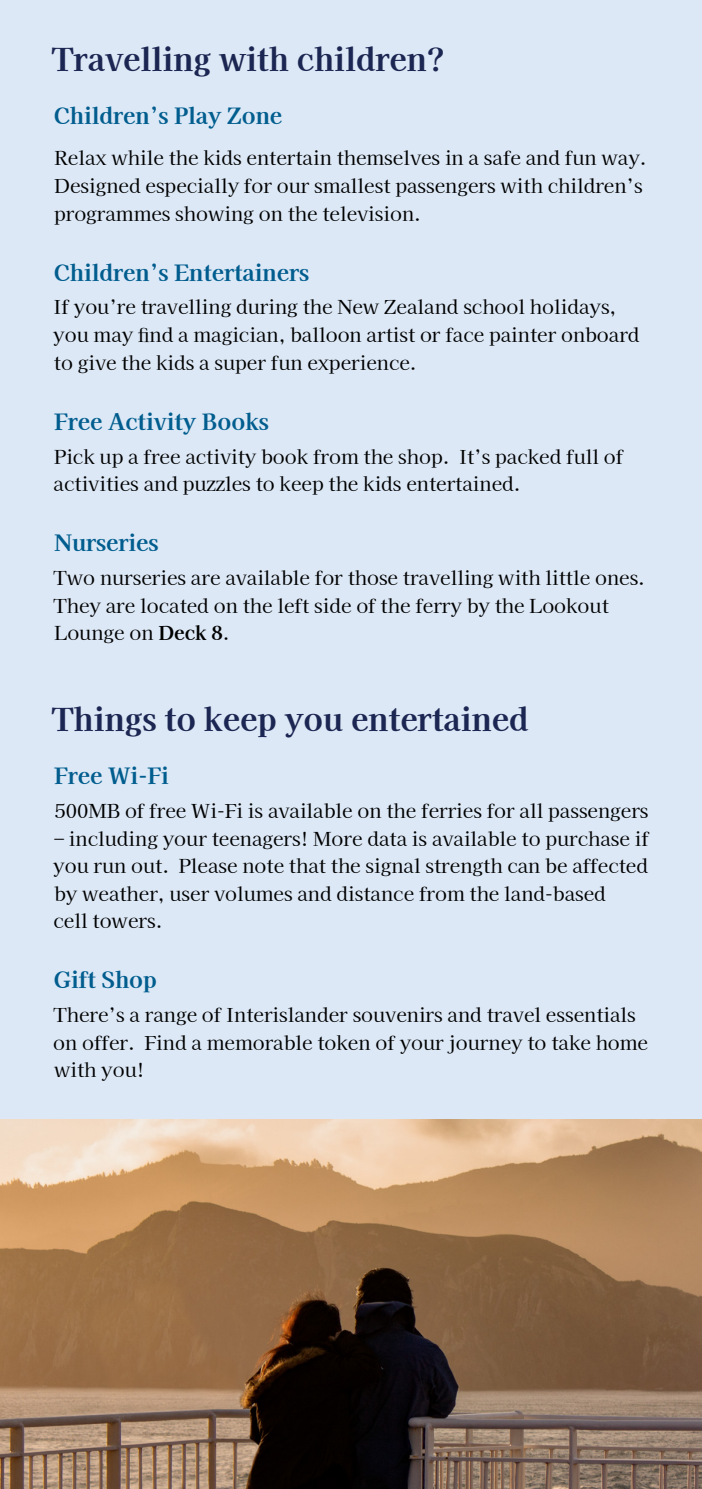
<style>
.page{position:relative;width:702px;height:1489px;background:#fff}
.page>*{position:absolute;margin:0;border:0;box-sizing:border-box;transform-origin:0 0}
.t1{font:800 31.75px "Kaisei Tokumin";color:#1c2652}
.t2{font:800 22.5px "Kaisei Tokumin";color:#005d8e}
.t3{font:19.25px/27.5px "Kaisei Tokumin";color:#000}
.s1{font-weight:800}
</style>
<div class="page">
<div style="left:0;top:0;width:701px;height:1187px;background:#dce8f6"></div>
<img style="left:0;top:1119px;width:702px;height:369px">
<h1 class="t1" style="left:52px;top:40px;width:394px">Travelling with children?</h1>
<p class="t2" style="left:53px;top:102px;width:230px">Children’s Play Zone</p>
<p class="t3" style="left:54px;top:145px;width:594px">Relax while the kids entertain themselves in a safe and fun way.<br>Designed especially for our smallest passengers with children’s programmes showing on the television.</p>
<p class="t2" style="left:53px;top:259px;width:257px">Children’s Entertainers</p>
<p class="t3" style="left:53px;top:294px;width:587px">If you’re travelling during the New Zealand school holidays, you may find a magician, balloon artist or face painter onboard to give the kids a super fun experience.</p>
<p class="t2" style="left:54px;top:408px;width:216px">Free Activity Books</p>
<p class="t3" style="left:54px;top:443px;width:571px">Pick up a free activity book from the shop. It’s packed full of activities and puzzles to keep the kids entertained.</p>
<p class="t2" style="left:54px;top:529px;width:105px">Nurseries</p>
<p class="t3" style="left:54px;top:564px;width:593px">Two nurseries are available for those travelling with little ones.<br>They are located on the left side of the ferry by the Lookout<br>Lounge on <span class="s1">Deck 8</span>.</p>
<h1 class="t1" style="left:52px;top:701px;width:478px">Things to keep you entertained</h1>
<p class="t2" style="left:54px;top:762px;width:116px">Free Wi-Fi</p>
<p class="t3" style="left:54px;top:797px;width:595px">500MB of free Wi-Fi is available on the ferries for all passengers</p>
<p class="t3" style="left:53px;top:825px;width:597px">– including your teenagers! More data is available to purchase if you run out. Please note that the signal strength can be affected by weather, user volumes and distance from the land-based<br>cell towers.</p>
<p class="t2" style="left:53px;top:966px;width:105px">Gift Shop</p>
<p class="t3" style="left:53px;top:1001px;width:596px">There’s a range of Interislander souvenirs and travel essentials on offer. Find a memorable token of your journey to take home with you!</p>
</div>
